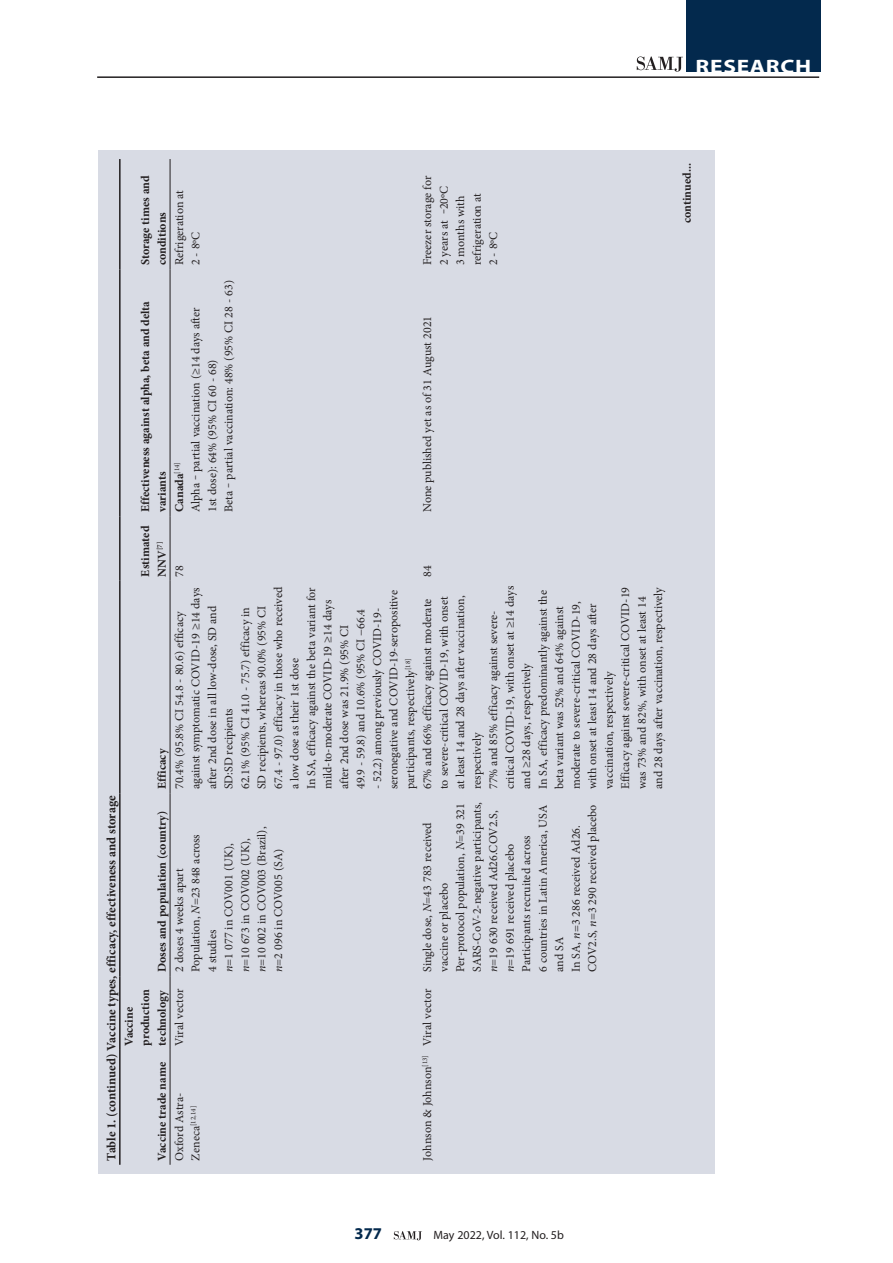
<style>
.page{position:relative;width:893px;height:1263px;background:#fff}
.page>*{position:absolute;margin:0;border:0;box-sizing:border-box;transform-origin:0 0}
.t1{font:700 19.5px "Myriad Pro";letter-spacing:.03em;color:#fff;scale:1.2 1}
.t2{font:700 16.5px "Myriad Pro";color:#03294d}
.TABLE_HEAD{font:700 12.75px "Minion Pro";color:#231f20}
.TABLE_COPY{font:12px/16.5px "Minion Pro";color:#231f20}
.TABLE_FIELD_NAME{font:700 12px/16.5px "Minion Pro";color:#231f20}
.t3{font:12px "Myriad Pro";color:#231f20}
.TABLE_COPY-2{font:700 12px "Minion Pro";color:#231f20}
.TABLE_COPY-3{font:7.05px "Minion Pro";color:#231f20}
.s1{font-style:italic}
.s2{font-size:12px}
</style>
<div class="page">
<svg style="left:394px;top:1231px;width:28px;height:9px"></svg>
<hr style="left:97px;top:76px;width:722px;height:2px;background:#231f20">
<div style="left:686px;top:0;width:135px;height:72px;background:#03294d"></div>
<svg style="left:637px;top:57px;width:46px;height:15px"></svg>
<div style="left:98px;top:150px;width:617px;height:1023px;background:#d8dbe4"></div>
<hr style="left:170px;top:1050px;width:1px;height:115px;background:#231f20">
<hr style="left:170px;top:976px;width:1px;height:74px;background:#231f20">
<hr style="left:170px;top:793px;width:1px;height:183px;background:#231f20">
<hr style="left:170px;top:581px;width:1px;height:212px;background:#231f20">
<hr style="left:170px;top:516px;width:1px;height:65px;background:#231f20">
<hr style="left:170px;top:270px;width:1px;height:246px;background:#231f20">
<hr style="left:170px;top:159px;width:1px;height:111px;background:#231f20">
<hr style="left:119px;top:1050px;width:2px;height:115px;background:#231f20">
<hr style="left:119px;top:976px;width:2px;height:74px;background:#231f20">
<hr style="left:119px;top:793px;width:2px;height:183px;background:#231f20">
<hr style="left:119px;top:581px;width:2px;height:212px;background:#231f20">
<hr style="left:119px;top:516px;width:2px;height:65px;background:#231f20">
<hr style="left:119px;top:270px;width:2px;height:246px;background:#231f20">
<hr style="left:119px;top:159px;width:2px;height:111px;background:#231f20">
<h1 class="t1" style="left:696px;top:54px;width:98px">RESEARCH</h1>
<p class="TABLE_FIELD_NAME" style="left:137px;top:265px;width:91px;rotate:-90deg">Storage times and conditions</p>
<p class="TABLE_FIELD_NAME" style="left:137px;top:512px;width:213px;rotate:-90deg">Effectiveness against alpha, beta and delta variants</p>
<p class="TABLE_FIELD_NAME" style="left:137px;top:576px;width:52px;rotate:-90deg">Estimated<br>NNV<sup>[7]</sup></p>
<p class="TABLE_COPY" style="left:171px;top:265px;width:77px;rotate:-90deg">Refrigeration at<br>2 - 8oC</p>
<p class="TABLE_COPY" style="left:221px;top:512px;width:233px;rotate:-90deg">Beta ‒ partial vaccination: 48% (95% CI 28 - 63)</p>
<p class="TABLE_COPY" style="left:188px;top:512px;width:206px;rotate:-90deg">Alpha ‒ partial vaccination (≥14 days after<br>1st dose): 64% (95% CI 60 - 68)</p>
<p class="TABLE_COPY-2" style="left:171px;top:512px;width:51px;rotate:-90deg">Canada<sup>[14]</sup></p>
<p class="TABLE_COPY" style="left:171px;top:576px;width:13px;rotate:-90deg">78</p>
<p class="TABLE_COPY" style="left:419px;top:265px;width:91px;rotate:-90deg">Freezer storage for<br>2 years at ‒20oC</p>
<p class="TABLE_COPY" style="left:452px;top:265px;width:74px;rotate:-90deg">3 months with refrigeration at<br>2 - 8oC</p>
<p class="TABLE_COPY" style="left:419px;top:512px;width:198px;rotate:-90deg">None published yet as of 31 August 2021</p>
<p class="TABLE_COPY" style="left:419px;top:576px;width:13px;rotate:-90deg">84</p>
<p class="TABLE_COPY" style="left:419px;top:789px;width:195px;rotate:-90deg">67% and 66% efficacy against moderate to severe-critical COVID‑19, with onset at least 14 and 28 days after vaccination, respectively</p>
<p class="TABLE_COPY" style="left:485px;top:789px;width:205px;rotate:-90deg">77% and 85% efficacy against severe&shy;critical COVID‑19, with onset at ≥14 days and ≥28 days, respectively</p>
<p class="TABLE_COPY" style="left:535px;top:789px;width:201px;rotate:-90deg">In SA, efficacy predominantly against the beta variant was 52% and 64% against moderate to severe-critical COVID‑19, with onset at least 14 and 28 days after vaccination, respectively</p>
<p class="TABLE_COPY" style="left:617px;top:789px;width:204px;rotate:-90deg">Efficacy against severe-critical COVID‑19 was 73% and 82%, with onset at least 14 and 28 days after vaccination, respectively</p>
<p class="TABLE_COPY" style="left:171px;top:789px;width:203px;rotate:-90deg">70.4% (95.8% CI 54.8 - 80.6) efficacy against symptomatic COVID‑19 ≥14 days after 2nd dose in all low-dose, SD and<br>SD:SD recipients</p>
<p class="TABLE_COPY" style="left:237px;top:789px;width:204px;rotate:-90deg">62.1% (95% CI 41.0 - 75.7) efficacy in<br>SD recipients, whereas 90.0% (95% CI 67.4 - 97.0) efficacy in those who received a low dose as their 1st dose</p>
<p class="TABLE_COPY" style="left:303px;top:789px;width:203px;rotate:-90deg">In SA, efficacy against the beta variant for mild-to-moderate COVID‑19 ≥14 days after 2nd dose was 21.9% (95% CI<br>49.9 - 59.8) and 10.6% (95% CI −66.4</p>
<p class="TABLE_COPY" style="left:369px;top:789px;width:201px;rotate:-90deg">- 52.2) among previously COVID‑19- seronegative and COVID-19-seropositive participants, respectively<sup>[18]</sup></p>
<p class="TABLE_FIELD_NAME" style="left:154px;top:789px;width:42px;rotate:-90deg">Efficacy</p>
<p class="TABLE_HEAD" style="left:103px;top:1160px;width:366px;rotate:-90deg">Table 1. (continued) Vaccine types, efficacy, effectiveness and storage</p>
<p class="TABLE_FIELD_NAME" style="left:154px;top:972px;width:162px;rotate:-90deg">Doses and population (country)</p>
<p class="TABLE_COPY" style="left:188px;top:972px;width:139px;rotate:-90deg">Population, <span class="s1">N</span>=23 848 across<br>4 studies</p>
<p class="TABLE_COPY" style="left:221px;top:972px;width:147px;rotate:-90deg"><span class="s1">n</span>=1 077 in COV001 (UK), <span class="s1">n</span>=10 673 in COV002 (UK), <span class="s1">n</span>=10 002 in COV003 (Brazil),</p>
<p class="TABLE_COPY" style="left:270px;top:972px;width:124px;rotate:-90deg"><span class="s1">n</span>=2 096 in COV005 (SA)</p>
<p class="TABLE_COPY" style="left:171px;top:972px;width:105px;rotate:-90deg">2 doses 4 weeks apart</p>
<p class="TABLE_COPY" style="left:171px;top:1046px;width:58px;rotate:-90deg">Viral vector</p>
<p class="TABLE_FIELD_NAME" style="left:121px;top:1046px;width:58px;rotate:-90deg">Vaccine production technology</p>
<p class="TABLE_FIELD_NAME" style="left:154px;top:1160px;width:100px;rotate:-90deg">Vaccine trade name</p>
<p class="TABLE_COPY" style="left:171px;top:1160px;width:68px;rotate:-90deg">Oxford Astra-</p>
<p class="TABLE_COPY-3" style="left:189px;top:1160px;width:56px;rotate:-90deg"><span class="s2">Zeneca</span>[12,14]</p>
<p class="TABLE_COPY" style="left:452px;top:972px;width:170px;rotate:-90deg">Per-protocol population, <span class="s1">N</span>=39 321</p>
<p class="TABLE_COPY" style="left:469px;top:972px;width:172px;rotate:-90deg">SARS-CoV-2-negative participants, <span class="s1">n</span>=19 630 received Ad26.COV2.S, <span class="s1">n</span>=19 691 received placebo</p>
<p class="TABLE_COPY" style="left:535px;top:972px;width:169px;rotate:-90deg">6 countries in Latin America, USA and SA</p>
<p class="TABLE_COPY" style="left:568px;top:972px;width:169px;rotate:-90deg">In SA, <span class="s1">n</span>=3 286 received Ad26.<br>COV2.S, <span class="s1">n</span>=3 290 received placebo</p>
<p class="TABLE_COPY" style="left:419px;top:972px;width:151px;rotate:-90deg">Single dose, <span class="s1">N</span>=43 783 received vaccine or placebo</p>
<p class="TABLE_COPY" style="left:518px;top:972px;width:138px;rotate:-90deg">Participants recruited across</p>
<p class="TABLE_COPY" style="left:419px;top:1046px;width:58px;rotate:-90deg">Viral vector</p>
<p class="TABLE_COPY" style="left:419px;top:1160px;width:107px;rotate:-90deg">Johnson &amp; Johnson<sup>[13]</sup></p>
<p class="TABLE_FIELD_NAME" style="left:679px;top:223px;width:62px;rotate:-90deg">continued...</p>
<h2 class="t2" style="left:355px;top:1223px;width:29px">377</h2>
<p class="t3" style="left:433px;top:1228px;width:132px">May 2022, Vol. 112, No. 5b</p>
</div>
